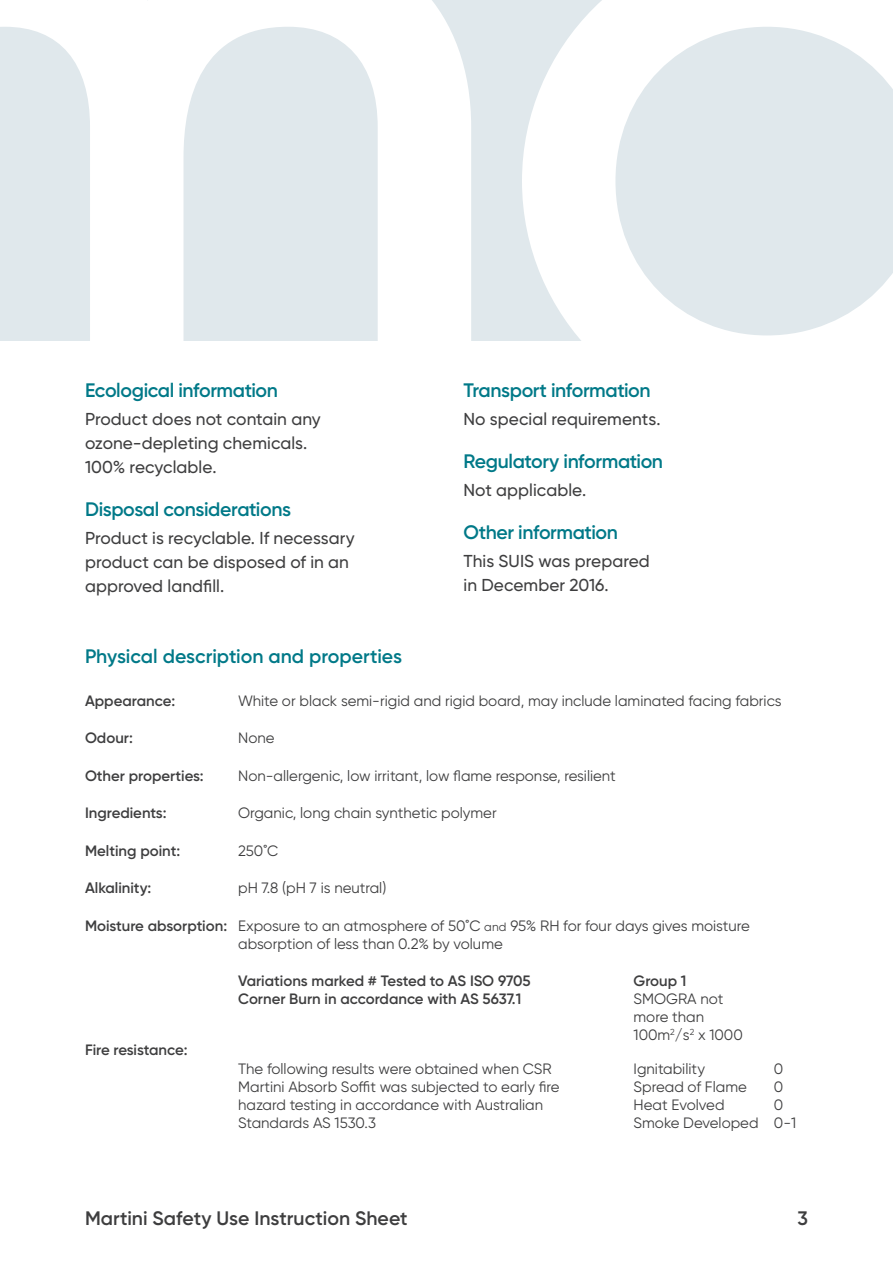
<style>
.page{position:relative;width:893px;height:1263px;background:#fff}
.page>*{position:absolute;margin:0;border:0;box-sizing:border-box;transform-origin:0 0}
.t1{font:600 19.5px "Gilroy";letter-spacing:-.02em;color:#007988}
.t2{font:600 19.5px "Gilroy";color:#3e3e3f}
.t3{font:500 17.25px/24px "Gilroy";letter-spacing:.005em;color:#3e3e3f}
.t4{font:15px/18px "Gilroy";color:#3e3e3f}
.t5{font:600 15px/18px "Gilroy";color:#3e3e3f}
.s1{font-weight:600}
.s2{font-size:12px}
</style>
<div class="page">
<div style="left:0;top:0;width:893px;height:340px;background:#e0e8ec"></div>
<svg style="left:0;top:0;width:471px;height:340px"></svg>
<svg style="left:522px;top:0;width:371px;height:340px"></svg>
<h1 class="t1" style="left:85px;top:378px;width:194px">Ecological information</h1>
<p class="t3" style="left:85px;top:407px;width:237px">Product does not contain any ozone-depleting chemicals.<br>100% recyclable.</p>
<h1 class="t1" style="left:85px;top:497px;width:208px">Disposal considerations</h1>
<p class="t3" style="left:85px;top:526px;width:271px">Product is recyclable. If necessary product can be disposed of in an approved landfill.</p>
<h1 class="t1" style="left:463px;top:378px;width:189px">Transport information</h1>
<p class="t3" style="left:463px;top:407px;width:199px">No special requirements.</p>
<h1 class="t1" style="left:463px;top:449px;width:201px">Regulatory information</h1>
<p class="t3" style="left:463px;top:478px;width:124px">Not applicable.</p>
<h1 class="t1" style="left:463px;top:520px;width:156px">Other information</h1>
<p class="t3" style="left:463px;top:548px;width:188px">This SUIS was prepared in December 2016.</p>
<h1 class="t1" style="left:85px;top:644px;width:319px">Physical description and properties</h1>
<p class="t5" style="left:85px;top:691px;width:92px">Appearance:</p>
<p class="t4" style="left:238px;top:691px;width:545px">White or black semi-rigid and rigid board, may include laminated facing fabrics</p>
<p class="t5" style="left:85px;top:729px;width:49px">Odour:</p>
<p class="t4" style="left:238px;top:729px;width:38px">None</p>
<p class="t5" style="left:85px;top:766px;width:120px">Other properties:</p>
<p class="t4" style="left:238px;top:766px;width:379px">Non-allergenic, low irritant, low flame response, resilient</p>
<p class="t5" style="left:85px;top:804px;width:83px">Ingredients:</p>
<p class="t4" style="left:238px;top:804px;width:260px">Organic, long chain synthetic polymer</p>
<p class="t5" style="left:85px;top:841px;width:97px">Melting point:</p>
<p class="t4" style="left:238px;top:841px;width:42px">250˚C</p>
<p class="t5" style="left:85px;top:879px;width:68px">Alkalinity:</p>
<p class="t4" style="left:238px;top:879px;width:150px">pH 7.8 (pH 7 is neutral)</p>
<p class="t4" style="left:238px;top:916px;width:513px;text-indent:-153px"><span class="s1">Moisture absorption:</span> Exposure to an atmosphere of 50˚C <span class="s2">and</span> 95% RH for four days gives moisture absorption of less than 0.2% by volume</p>
<p class="t5" style="left:85px;top:1040px;width:104px">Fire resistance:</p>
<p class="t5" style="left:238px;top:972px;width:294px">Variations marked # Tested to AS ISO 9705<br>Corner Burn in accordance with AS 5637.1</p>
<p class="t5" style="left:634px;top:972px;width:54px">Group 1</p>
<p class="t4" style="left:634px;top:990px;width:111px">SMOGRA not more than<br>100m<sup>2</sup>/s<sup>2</sup> x 1000</p>
<p class="t4" style="left:238px;top:1059px;width:323px">The following results were obtained when CSR Martini Absorb Soffit was subjected to early fire hazard testing in accordance with Australian Standards AS 1530.3</p>
<p class="t4" style="left:634px;top:1059px;width:127px">Ignitability<br>Spread of Flame<br>Heat Evolved<br>Smoke Developed</p>
<p class="t4" style="left:774px;top:1059px;width:24px">0<br>0<br>0<br>0-1</p>
<h1 class="t2" style="left:85px;top:1206px;width:324px">Martini Safety Use Instruction Sheet</h1>
<h1 class="t2" style="left:797px;top:1206px;width:12px">3</h1>
</div>
